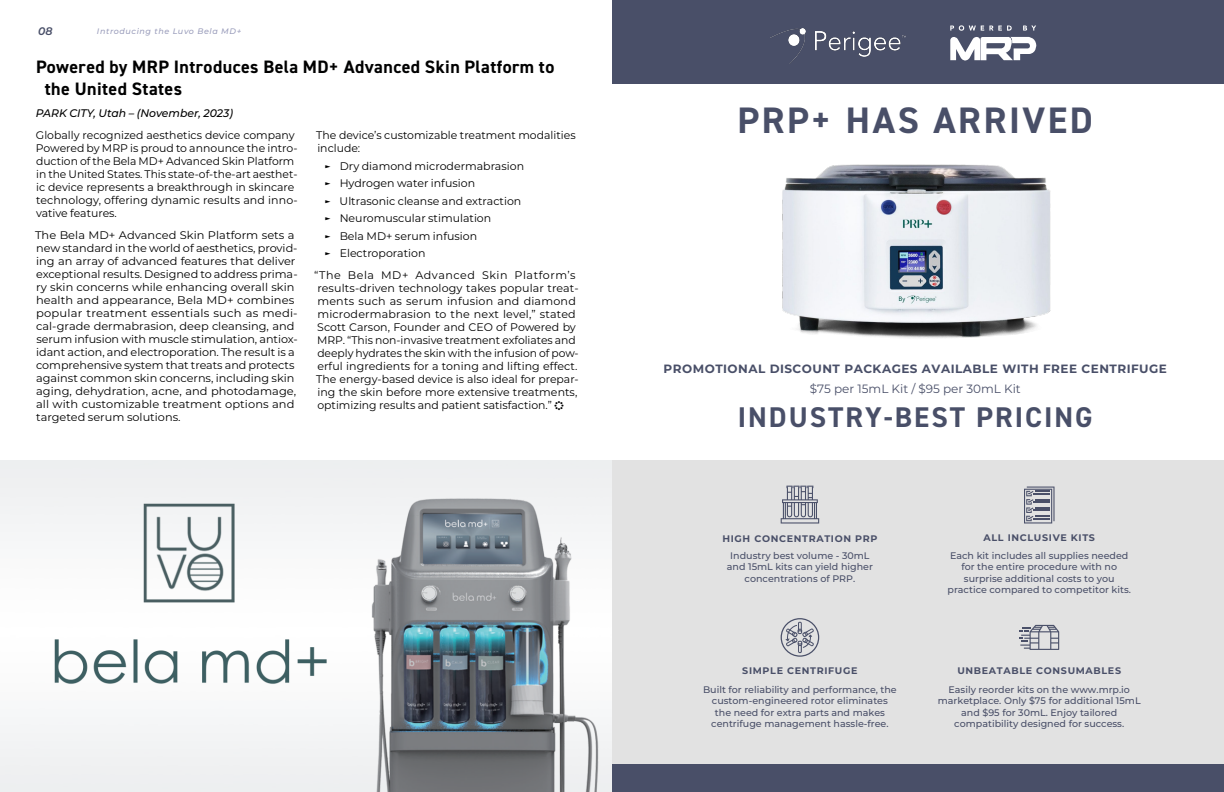
<style>
.page{position:relative;width:1224px;height:792px;background:#fff}
.page>*{position:absolute;margin:0;border:0;box-sizing:border-box;transform-origin:0 0}
.t1{font:700 36.9px "DIN2014";letter-spacing:.07em;color:#494f68}
.t2{font:700 28.6px "DIN2014";letter-spacing:.07em;color:#494f68}
.t3{font:700 18px/22px "DIN2014";letter-spacing:.025em;color:#000101}
.t4{font:700 12px "Montserrat";letter-spacing:.04em;color:#494f68}
.t5{font:12px "Montserrat";color:#494f68}
.t6{font:11px/13px "Montserrat";color:#000101}
.t7{font:11px/13px "Montserrat";color:#000101;scale:1.04 1}
.t8{font:italic 500 11px "Montserrat";color:#000101}
.t9{font:italic 600 11px "Montserrat";color:#494f68}
.t10{font:500 9.5px/11.4px "Montserrat";color:#494f68;text-align:center}
.t11{font:700 9.5px "Montserrat";letter-spacing:.07em;color:#494f68}
.t12{font:italic 500 8px "Montserrat";letter-spacing:.075em;color:#9b9ebc}
</style>
<div class="page">
<div style="left:612px;top:460px;width:612px;height:305px;background:#e2e2e2"></div>
<img style="left:782px;top:164px;width:269px;height:174px">
<div style="left:612px;top:0;width:612px;height:83px;background:#494f68"></div>
<div style="left:612px;top:765px;width:612px;height:27px;background:#494f68"></div>
<img style="left:770px;top:28px;width:136px;height:35px">
<svg style="left:950px;top:25px;width:87px;height:36px"></svg>
<svg style="left:786px;top:622px;width:28px;height:31px"></svg>
<div style="left:781px;top:618px;width:38px;height:39px;border:1px solid #4a5069;border-radius:50%"></div>
<svg style="left:781px;top:486px;width:38px;height:38px"></svg>
<svg style="left:1024px;top:487px;width:31px;height:37px"></svg>
<svg style="left:1019px;top:625px;width:40px;height:25px"></svg>
<img style="left:0;top:461px;width:612px;height:331px">
<p class="t9" style="left:38px;top:23px;width:16px">08</p>
<p class="t12" style="left:97px;top:25px;width:146px">Introducing the Luvo Bela MD+</p>
<h3 class="t3" style="left:45px;top:56px;width:511px;text-indent:-9px">Powered by MRP Introduces Bela MD+ Advanced Skin Platform to the United States</h3>
<p class="t8" style="left:36px;top:105px;width:199px">PARK CITY, Utah – (November, 2023)</p>
<p class="t6" style="left:36px;top:128px;width:263px">Globally recognized aesthetics device company Powered by MRP is proud to announce the intro&shy;duction of the Bela MD+ Advanced Skin Platform in the United States. This state-of-the-art aesthet&shy;ic device represents a breakthrough in skincare technology, offering dynamic results and inno&shy;vative features.</p>
<p class="t7" style="left:35px;top:228px;width:254px">The Bela MD+ Advanced Skin Platform sets a new standard in the world of aesthetics, provid&shy;ing an array of advanced features that deliver exceptional results. Designed to address prima&shy;ry skin concerns while enhancing overall skin health and appearance, Bela MD+ combines popular treatment essentials such as medi&shy;cal-grade dermabrasion, deep cleansing, and serum infusion with muscle stimulation, antiox&shy;idant action, and electroporation. The result is a comprehensive system that treats and protects against common skin concerns, including skin aging, dehydration, acne, and photodamage, all with customizable treatment options and targeted serum solutions.</p>
<p class="t6" style="left:316px;top:128px;width:261px">The device’s customizable treatment modalities include:</p>
<p class="t6" style="left:324px;top:157px;width:201px;line-height:17.5px">► Dry diamond microdermabrasion ► Hydrogen water infusion<br>► Ultrasonic cleanse and extraction ► Neuromuscular stimulation<br>► Bela MD+ serum infusion<br>► Electroporation</p>
<p class="t6" style="left:314px;top:268px;width:266px">“The Bela MD+ Advanced Skin Platform’s results-driven technology takes popular treat&shy;ments such as serum infusion and diamond microdermabrasion to the next level,” stated Scott Carson, Founder and CEO of Powered by MRP. “This non-invasive treatment exfoliates and deeply hydrates the skin with the infusion of pow&shy;erful ingredients for a toning and lifting effect.<br>The energy-based device is also ideal for prepar&shy;ing the skin before more extensive treatments, optimizing results and patient satisfaction.”</p>
<h1 class="t1" style="left:738px;top:95px;width:357px">PRP+ HAS ARRIVED</h1>
<p class="t4" style="left:664px;top:360px;width:505px">PROMOTIONAL DISCOUNT PACKAGES AVAILABLE WITH FREE CENTRIFUGE</p>
<p class="t5" style="left:810px;top:380px;width:212px">$75 per 15mL Kit / $95 per 30mL Kit</p>
<h2 class="t2" style="left:738px;top:398px;width:357px">INDUSTRY-BEST PRICING</h2>
<p class="t11" style="left:722px;top:531px;width:156px">HIGH CONCENTRATION PRP</p>
<p class="t11" style="left:984px;top:531px;width:113px">ALL INCLUSIVE KITS</p>
<p class="t10" style="left:727px;top:549px;width:148px">Industry best volume - 30mL and 15mL kits can yield higher concentrations of PRP.</p>
<p class="t10" style="left:948px;top:549px;width:185px">Each kit includes all supplies needed for the entire procedure with no surprise additional costs to you practice compared to competitor kits.</p>
<p class="t11" style="left:742px;top:664px;width:117px">SIMPLE CENTRIFUGE</p>
<p class="t11" style="left:957px;top:663px;width:165px">UNBEATABLE CONSUMABLES</p>
<p class="t10" style="left:703px;top:683px;width:195px">Built for reliability and performance, the custom-engineered rotor eliminates the need for extra parts and makes centrifuge management hassle-free.</p>
<p class="t10" style="left:938px;top:683px;width:204px">Easily reorder kits on the www.mrp.io marketplace. Only $75 for additional 15mL and $95 for 30mL. Enjoy tailored compatibility designed for success.</p>
</div>
